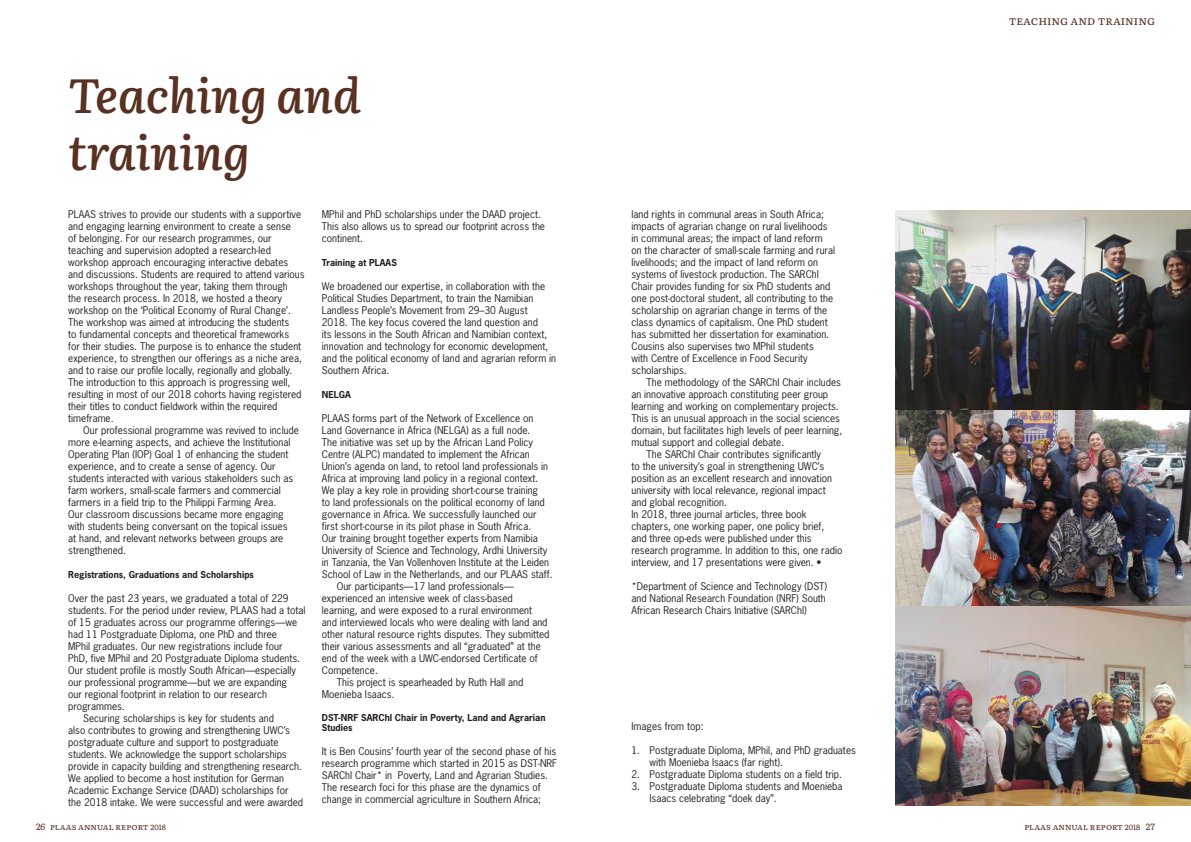
<style>
.page{position:relative;width:1191px;height:842px;background:#fff}
.page>*{position:absolute;margin:0;border:0;box-sizing:border-box;transform-origin:0 0}
.t1{font:italic 600 48px/57px "Literata";color:#593122}
.t2{font:12px "Literata";color:#593122}
.t3{font:10px/12px "News Gothic Std";color:#231f20}
.t4{font:700 9px/10.8px "News Gothic Std";color:#231f20}
.t5{font:9px "Literata";color:#593122}
.s1{font-size:7.5px}
</style>
<div class="page">
<img style="left:895px;top:211px;width:296px;height:595px">
<h1 class="t1" style="left:68px;top:63px;width:294px">Teaching and training</h1>
<p class="t3" style="left:68px;top:208px;width:238px">PLAAS strives to provide our students with a supportive and engaging learning environment to create a sense<br>of belonging. For our research programmes, our teaching and supervision adopted a research-led workshop approach encouraging interactive debates and discussions. Students are required to attend various workshops throughout the year, taking them through<br>the research process. In 2018, we hosted a theory workshop on the ‘Political Economy of Rural Change’.<br>The workshop was aimed at introducing the students<br>to fundamental concepts and theoretical frameworks<br>for their studies. The purpose is to enhance the student experience, to strengthen our offerings as a niche area, and to raise our profile locally, regionally and globally.<br>The introduction to this approach is progressing well, resulting in most of our 2018 cohorts having registered their titles to conduct fieldwork within the required timeframe.</p>
<p class="t3" style="left:68px;top:424px;width:232px;text-indent:15px">Our professional programme was revived to include more e-learning aspects, and achieve the Institutional Operating Plan (IOP) Goal 1 of enhancing the student experience, and to create a sense of agency. Our students interacted with various stakeholders such as farm workers, small-scale farmers and commercial farmers in a field trip to the Philippi Farming Area.<br>Our classroom discussions became more engaging with students being conversant on the topical issues<br>at hand, and relevant networks between groups are strengthened.</p>
<p class="t4" style="left:68px;top:569px;width:187px">Registrations, Graduations and Scholarships</p>
<p class="t3" style="left:68px;top:592px;width:222px">Over the past 23 years, we graduated a total of 229</p>
<p class="t3" style="left:68px;top:604px;width:239px">students. For the period under review, PLAAS had a total</p>
<p class="t3" style="left:68px;top:616px;width:230px">of 15 graduates across our programme offerings—we</p>
<p class="t3" style="left:68px;top:628px;width:210px">had 11 Postgraduate Diploma, one PhD and three</p>
<p class="t3" style="left:68px;top:640px;width:216px">MPhil graduates. Our new registrations include four</p>
<p class="t3" style="left:68px;top:652px;width:233px">PhD, five MPhil and 20 Postgraduate Diploma students.</p>
<p class="t3" style="left:68px;top:664px;width:229px">Our student profile is mostly South African—especially</p>
<p class="t3" style="left:68px;top:676px;width:220px">our professional programme—but we are expanding</p>
<p class="t3" style="left:68px;top:688px;width:200px">our regional footprint in relation to our research</p>
<p class="t3" style="left:68px;top:700px;width:58px">programmes.</p>
<p class="t3" style="left:83px;top:712px;width:192px">Securing scholarships is key for students and</p>
<p class="t3" style="left:68px;top:724px;width:223px">also contributes to growing and strengthening UWC’s</p>
<p class="t3" style="left:68px;top:736px;width:212px">postgraduate culture and support to postgraduate</p>
<p class="t3" style="left:68px;top:748px;width:220px">students. We acknowledge the support scholarships</p>
<p class="t3" style="left:68px;top:760px;width:235px">provide in capacity building and strengthening research.</p>
<p class="t3" style="left:68px;top:772px;width:217px">We applied to become a host institution for German</p>
<p class="t3" style="left:68px;top:784px;width:222px">Academic Exchange Service (DAAD) scholarships for</p>
<p class="t3" style="left:68px;top:796px;width:236px">the 2018 intake. We were successful and were awarded</p>
<p class="t3" style="left:322px;top:208px;width:225px">MPhil and PhD scholarships under the DAAD project.<br>This also allows us to spread our footprint across the continent.</p>
<p class="t4" style="left:322px;top:257px;width:77px">Training at PLAAS</p>
<p class="t3" style="left:322px;top:280px;width:236px">We broadened our expertise, in collaboration with the Political Studies Department, to train the Namibian Landless People’s Movement from 29–30 August<br>2018. The key focus covered the land question and<br>its lessons in the South African and Namibian context, innovation and technology for economic development, and the political economy of land and agrarian reform in Southern Africa.</p>
<p class="t4" style="left:322px;top:389px;width:30px">NELGA</p>
<p class="t3" style="left:322px;top:412px;width:213px">PLAAS forms part of the Network of Excellence on</p>
<p class="t3" style="left:322px;top:424px;width:210px">Land Governance in Africa (NELGA) as a full node.</p>
<p class="t3" style="left:322px;top:436px;width:213px">The initiative was set up by the African Land Policy</p>
<p class="t3" style="left:322px;top:448px;width:209px">Centre (ALPC) mandated to implement the African</p>
<p class="t3" style="left:322px;top:460px;width:228px">Union’s agenda on land, to retool land professionals in</p>
<p class="t3" style="left:322px;top:472px;width:218px">Africa at improving land policy in a regional context.</p>
<p class="t3" style="left:322px;top:484px;width:218px">We play a key role in providing short-course training</p>
<p class="t3" style="left:322px;top:496px;width:224px">to land professionals on the political economy of land</p>
<p class="t3" style="left:322px;top:508px;width:216px">governance in Africa. We successfully launched our</p>
<p class="t3" style="left:322px;top:520px;width:211px">first short-course in its pilot phase in South Africa.</p>
<p class="t3" style="left:322px;top:532px;width:217px">Our training brought together experts from Namibia</p>
<p class="t3" style="left:322px;top:544px;width:227px">University of Science and Technology, Ardhi University</p>
<p class="t3" style="left:322px;top:556px;width:229px">in Tanzania, the Van Vollenhoven Institute at the Leiden</p>
<p class="t3" style="left:322px;top:568px;width:232px">School of Law in the Netherlands, and our PLAAS staff.</p>
<p class="t3" style="left:337px;top:580px;width:179px">Our participants—17 land professionals—</p>
<p class="t3" style="left:322px;top:592px;width:192px">experienced an intensive week of class-based</p>
<p class="t3" style="left:322px;top:604px;width:212px">learning, and were exposed to a rural environment</p>
<p class="t3" style="left:322px;top:616px;width:227px">and interviewed locals who were dealing with land and</p>
<p class="t3" style="left:322px;top:628px;width:229px">other natural resource rights disputes. They submitted</p>
<p class="t3" style="left:322px;top:640px;width:220px">their various assessments and all “graduated” at the</p>
<p class="t3" style="left:322px;top:652px;width:217px">end of the week with a UWC-endorsed Certificate of</p>
<p class="t3" style="left:322px;top:664px;width:58px">Competence.</p>
<p class="t3" style="left:337px;top:676px;width:188px">This project is spearheaded by Ruth Hall and</p>
<p class="t3" style="left:322px;top:688px;width:74px">Moenieba Isaacs.</p>
<p class="t4" style="left:322px;top:712px;width:225px">DST-NRF SARChI Chair in Poverty, Land and Agrarian<br>Studies</p>
<p class="t3" style="left:322px;top:745px;width:237px">It is Ben Cousins’ fourth year of the second phase of his research programme which started in 2015 as DST-NRF SARChI Chair* in Poverty, Land and Agrarian Studies.<br>The research foci for this phase are the dynamics of change in commercial agriculture in Southern Africa;</p>
<p class="t3" style="left:631px;top:208px;width:205px">land rights in communal areas in South Africa; impacts of agrarian change on rural livelihoods in communal areas; the impact of land reform on the character of small-scale farming and rural livelihoods; and the impact of land reform on systems of livestock production. The SARChI Chair provides funding for six PhD students and one post-doctoral student, all contributing to the scholarship on agrarian change in terms of the class dynamics of capitalism. One PhD student has submitted her dissertation for examination.<br>Cousins also supervises two MPhil students<br>with Centre of Excellence in Food Security scholarships.</p>
<p class="t3" style="left:646px;top:376px;width:196px">The methodology of the SARChI Chair includes</p>
<p class="t3" style="left:631px;top:388px;width:198px">an innovative approach constituting peer group</p>
<p class="t3" style="left:631px;top:400px;width:209px">learning and working on complementary projects.</p>
<p class="t3" style="left:631px;top:412px;width:210px">This is an unusual approach in the social sciences</p>
<p class="t3" style="left:631px;top:424px;width:212px">domain, but facilitates high levels of peer learning,</p>
<p class="t3" style="left:631px;top:436px;width:154px">mutual support and collegial debate.</p>
<p class="t3" style="left:646px;top:448px;width:176px">The SARChI Chair contributes significantly</p>
<p class="t3" style="left:631px;top:460px;width:194px">to the university’s goal in strengthening UWC’s</p>
<p class="t3" style="left:631px;top:472px;width:202px">position as an excellent research and innovation</p>
<p class="t3" style="left:631px;top:484px;width:196px">university with local relevance, regional impact</p>
<p class="t3" style="left:631px;top:496px;width:97px">and global recognition.</p>
<p class="t3" style="left:631px;top:508px;width:177px">In 2018, three journal articles, three book</p>
<p class="t3" style="left:631px;top:520px;width:194px">chapters, one working paper, one policy brief,</p>
<p class="t3" style="left:631px;top:532px;width:182px">and three op-eds were published under this</p>
<p class="t3" style="left:631px;top:544px;width:212px">research programme. In addition to this, one radio</p>
<p class="t3" style="left:631px;top:556px;width:192px">interview, and 17 presentations were given. •</p>
<p class="t3" style="left:631px;top:580px;width:197px">*Department of Science and Technology (DST) and National Research Foundation (NRF) South<br>African Research Chairs Initiative (SARChI)</p>
<p class="t3" style="left:631px;top:720px;width:74px">Images from top:</p>
<p class="t3" style="left:649px;top:744px;width:208px;text-indent:-18px">1. Postgraduate Diploma, MPhil, and PhD graduates with Moenieba Isaacs (far right).</p>
<p class="t3" style="left:631px;top:768px;width:212px">2. Postgraduate Diploma students on a field trip.</p>
<p class="t3" style="left:649px;top:780px;width:194px;text-indent:-18px">3. Postgraduate Diploma students and Moenieba<br>Isaacs celebrating “doek day”.</p>
<p class="t2" style="left:1008px;top:12px;width:148px">teaching and training</p>
<p class="t5" style="left:36px;top:819px;width:131px">26 plaas annual report <span class="s1">2018</span></p>
<p class="t5" style="left:1024px;top:819px;width:132px">plaas annual report <span class="s1">2018</span> 27</p>
</div>
